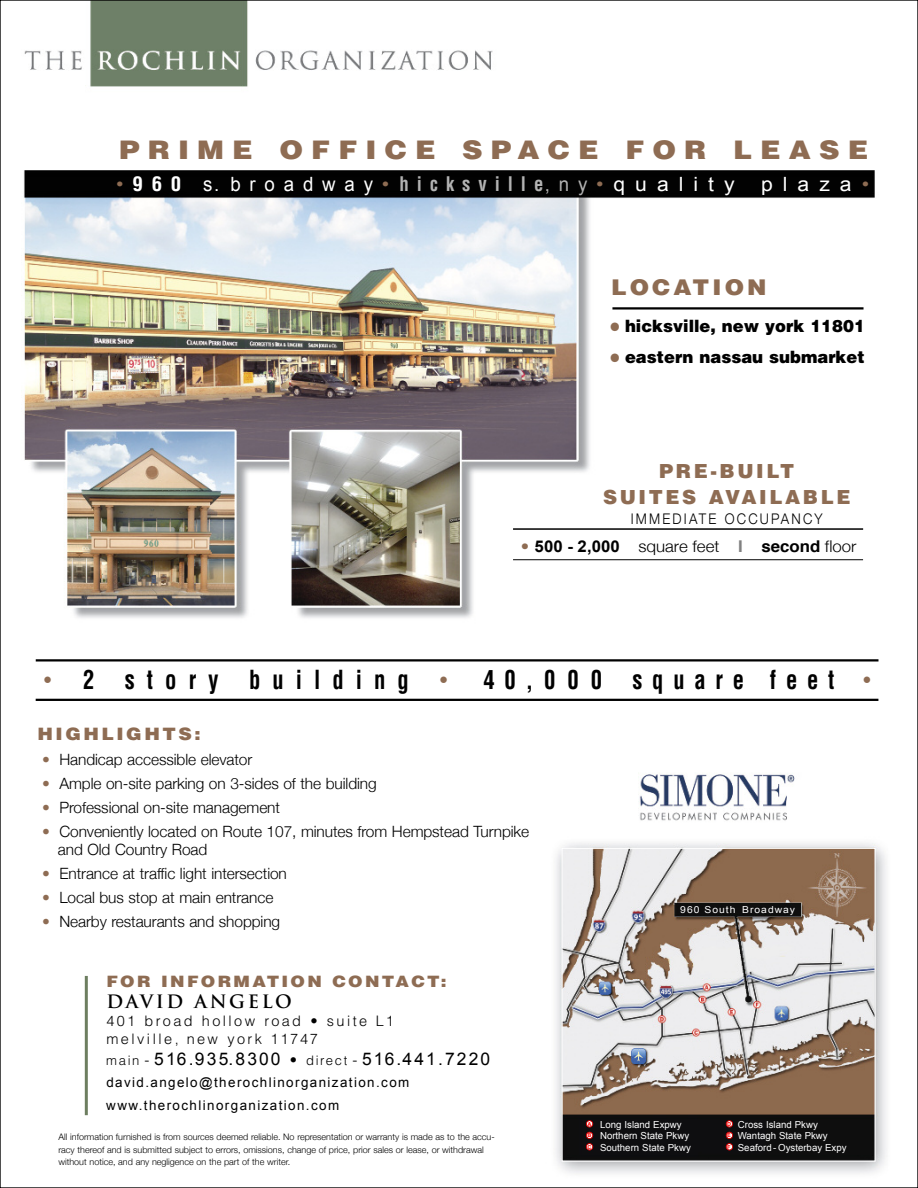
<style>
.page{position:relative;width:918px;height:1188px;background:#fff}
.page>*{position:absolute;margin:0;border:0;box-sizing:border-box;transform-origin:0 0}
.t1{font:900 25.65px "Helvetica";letter-spacing:.285em;color:#8e6c53;scale:1.11 1}
.t2{font:700 condensed 25.65px "Helvetica";letter-spacing:.43em;color:#000;scale:.88 1}
.t3{font:700 condensed 25.65px "Helvetica";letter-spacing:.53em;color:#000;scale:.88 1}
.t4{font:900 21.75px "Helvetica";letter-spacing:.135em;color:#8e6c53;scale:1.07 1}
.t5{font:19.65px "Arial";letter-spacing:.47em;color:#fff;scale:.95 1}
.t6{font:19.65px "Arial";letter-spacing:.47em;color:#fff;scale:1.08 1}
.t7{font:900 19.5px/25.3px "Helvetica";letter-spacing:.135em;color:#8e6c53;text-align:center}
.t8{font:700 18px "Trajan";letter-spacing:.145em;color:#000}
.t9{font:17.4px "Arial";letter-spacing:.12em;color:#000}
.t10{font:900 17.1px "Helvetica";letter-spacing:.135em;color:#8e6c53;scale:1.09 1}
.t11{font:900 16.95px "Helvetica";color:#000;scale:.96 1}
.t12{font:300 16.2px "Helvetica Neue";color:#000;scale:1.04 1}
.t13{font:900 15.75px "Helvetica";letter-spacing:.135em;color:#8e6c53;scale:1.11 1}
.t14{font:300 15.6px/17.2px "Helvetica Neue";letter-spacing:-.005em;color:#000}
.t15{font:300 14.7px "Helvetica Neue";letter-spacing:.165em;color:#000;scale:.91 1}
.t16{font:300 14.55px/17.5px "Helvetica";letter-spacing:.165em;color:#000}
.t17{font:13.35px/22.2px "Arial";letter-spacing:.105em;color:#000}
.t18{font:9.6px/11.6px "Arial";color:#fff}
.t19{font:9.6px "Arial";letter-spacing:.095em;color:#fff;scale:1.07 1}
.t20{font:300 9px/12.8px "Helvetica Neue";color:#000}
.t21{font:700 5.4px/11.4px "Helvetica";color:#f00;text-align:justify}
.s1{color:#8e6c53}
.s2{font-family:"Helvetica";font-weight:700;font-stretch:condensed}
.s3{font-family:"Helvetica";font-weight:700;font-stretch:condensed;color:#b3b3b3}
.s4{color:#b3b3b3}
.s5{font-size:25.5px;color:#8e6c53}
.s6{font-family:"Arial";font-weight:700}
.s7{font-family:"Helvetica";font-weight:700;color:#808080}
.s8{font-family:"Helvetica";font-weight:700}
.s9{font-family:"Arial";font-weight:400;font-stretch:normal;color:#8e6c53}
.s10{font-family:"Helvetica";font-weight:300;font-size:13.05px}
.s11{font-family:"Helvetica";font-weight:300;font-size:14.85px}
.s12{font-family:"Helvetica";font-weight:300;font-size:14.55px}
</style>
<div class="page">
<img style="left:23px;top:2px;width:864px;height:1172px">
<hr style="left:36px;top:659px;width:842px;height:3px;background:#000">
<hr style="left:36px;top:699px;width:842px;height:2px;background:#000">
<hr style="left:612px;top:307px;width:252px;height:3px;background:#000">
<div style="left:58px;top:1118px;width:437px;height:60px;background:#fff"></div>
<hr style="left:85px;top:976px;width:3px;height:139px;background:#6d7e60">
<hr style="left:513px;top:559px;width:350px;height:1px;background:#000">
<hr style="left:524px;top:594px;width:350px;height:1px;background:#fff">
<div style="left:726px;top:1120px;width:7px;height:8px;border:2px solid #f00;border-radius:50%"></div>
<div style="left:726px;top:1132px;width:7px;height:7px;border:2px solid #f00;border-radius:50%"></div>
<div style="left:726px;top:1143px;width:7px;height:7px;border:2px solid #f00;border-radius:50%"></div>
<div style="left:586px;top:1120px;width:7px;height:8px;border:2px solid #f00;border-radius:50%"></div>
<div style="left:586px;top:1132px;width:7px;height:7px;border:2px solid #f00;border-radius:50%"></div>
<div style="left:586px;top:1143px;width:7px;height:7px;border:2px solid #f00;border-radius:50%"></div>
<hr style="left:513px;top:528px;width:350px;height:2px;background:#000">
<div style="left:562px;top:848px;width:314px;height:314px;border:1px solid #fff"></div>
<h1 class="t1" style="left:119px;top:141px;width:677px">PRIME OFFICE SPACE FOR LEASE</h1>
<p class="t5" style="left:116px;top:171px;width:653px"><span class="s1">•</span><span class="s2">960</span> s. broadway<span class="s1">•</span><span class="s3">hicksville</span><span class="s4">,ny</span><span class="s1">•</span>quality</p>
<p class="t6" style="left:761px;top:171px;width:101px">plaza<span class="s1">•</span></p>
<h2 class="t4" style="left:611px;top:279px;width:147px">LOCATION</h2>
<p class="t11" style="left:609px;top:320px;width:268px"><span class="s5">•</span> hicksville, new york 11801</p>
<p class="t11" style="left:609px;top:351px;width:268px"><span class="s5">•</span> eastern nassau submarket</p>
<p class="t7" style="left:603px;top:460px;width:249px">PRE-BUILT<br>SUITES AVAILABLE</p>
<p class="t15" style="left:631px;top:510px;width:212px">ImmedIate Occupancy</p>
<p class="t12" style="left:521px;top:537px;width:324px"><span class="s1">•</span> <span class="s6">500 - 2,000</span> square feet <span class="s7">I</span> <span class="s8">second</span> floor</p>
<h1 class="t3" style="left:43px;top:669px;width:461px"><span class="s9">•</span> 2 story building <span class="s9">•</span></h1>
<h1 class="t2" style="left:484px;top:669px;width:442px">40,000 square feet <span class="s9">•</span></h1>
<p class="t10" style="left:38px;top:728px;width:151px">HIGHLIGHTS:</p>
<p class="t14" style="left:42px;top:751px;width:211px"><span class="s1">•</span> Handicap accessible elevator</p>
<p class="t14" style="left:42px;top:775px;width:336px"><span class="s1">•</span> ample on-site parking on 3-sides of the building</p>
<p class="t14" style="left:42px;top:799px;width:239px"><span class="s1">•</span> professional on-site management</p>
<p class="t14" style="left:58px;top:823px;width:473px;text-indent:-16px"><span class="s1">•</span> conveniently located on Route 107, minutes from Hempstead turnpike and Old country Road</p>
<p class="t14" style="left:42px;top:864px;width:246px"><span class="s1">•</span> entrance at traffic light intersection</p>
<p class="t14" style="left:42px;top:888px;width:233px"><span class="s1">•</span> Local bus stop at main entrance</p>
<p class="t14" style="left:42px;top:912px;width:239px"><span class="s1">•</span> nearby restaurants and shopping</p>
<p class="t13" style="left:106px;top:976px;width:308px">FOR INFORMATION CONTACT:</p>
<p class="t8" style="left:106px;top:992px;width:187px">DAVID ANGELO</p>
<p class="t16" style="left:106px;top:1013px;width:289px">401 broad hollow road • suite L1 melville, new york 11747</p>
<p class="t9" style="left:106px;top:1048px;width:385px"><span class="s10">main</span> <span class="s11">-</span> 516.935.8300 <span class="s12">•</span> <span class="s10">direct</span> <span class="s11">-</span> 516.441.7220</p>
<p class="t17" style="left:106px;top:1072px;width:305px">david.angelo@therochlinorganization.com www.therochlinorganization.com</p>
<p class="t20" style="left:58px;top:1130px;width:438px">all information furnished is from sources deemed reliable. no representation or warranty is made as to the accu&shy;racy thereof and is submitted subject to errors, omissions, change of price, prior sales or lease, or withdrawal without notice, and any negligence on the part of the writer.</p>
<p class="t19" style="left:680px;top:903px;width:109px">960 South Broadway</p>
<p class="t21" style="left:587px;top:1119px;width:5px">A B C</p>
<p class="t18" style="left:600px;top:1119px;width:92px">Long Island Expwy<br>Northern State Pkwy<br>Southern State Pkwy</p>
<p class="t18" style="left:738px;top:1118px;width:110px">Cross Island Pkwy<br>Wantagh State Pkwy<br>Seaford - Oysterbay Expy</p>
<p class="t21" style="left:727px;top:1119px;width:5px">D E F</p>
</div>
